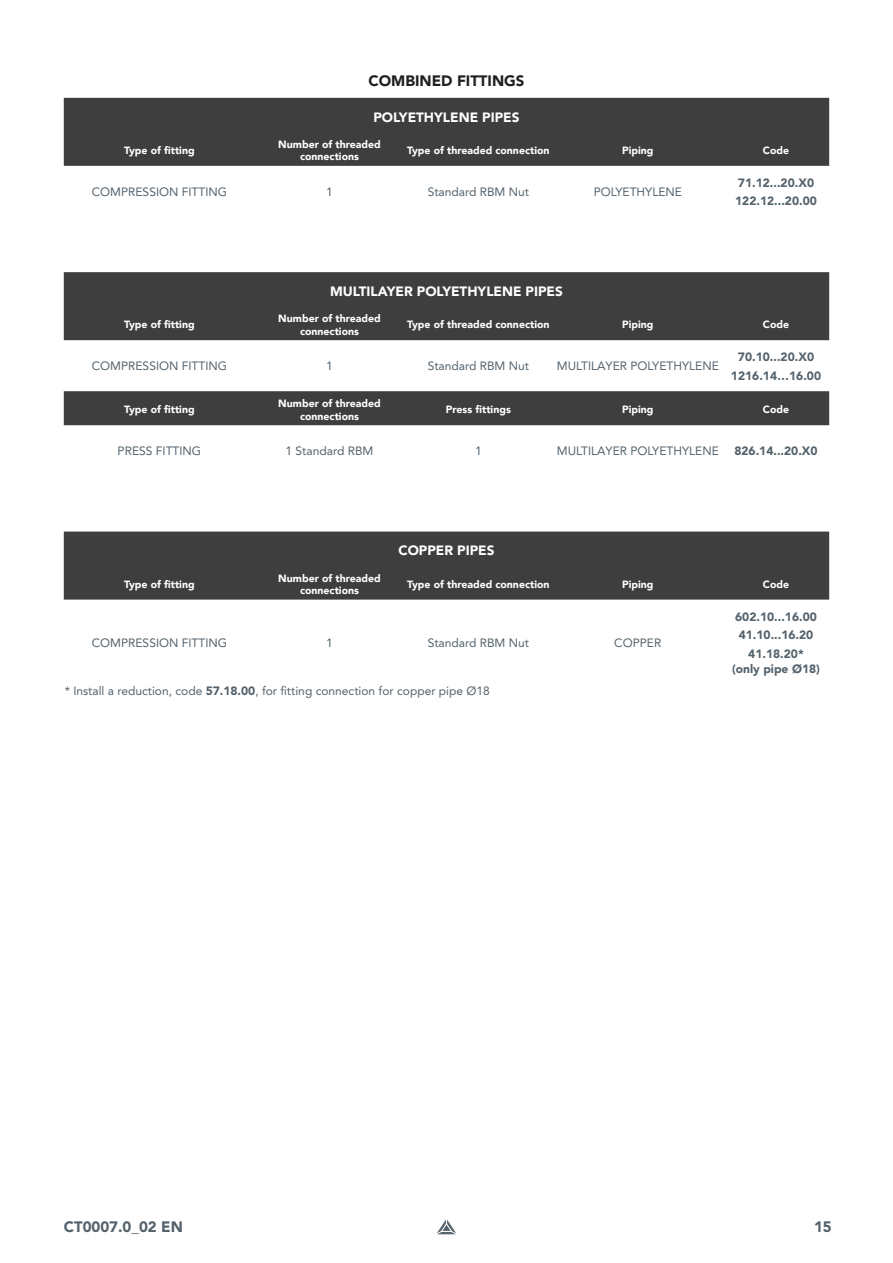
<style>
.page{position:relative;width:893px;height:1263px;background:#fff}
.page>*{position:absolute;margin:0;border:0;box-sizing:border-box;transform-origin:0 0}
.t1{font:900 15px "Avenir LT Pro";color:#231f20}
.t2{font:900 15px "Avenir LT Pro";color:#54626c}
.t3{font:900 13.5px "Avenir";color:#fff}
.t4{font:12px "Avenir LT Pro";color:#54626c}
.t5{font:900 12px/18.6px "Avenir LT Pro";color:#54626c;text-align:center}
.t6{font:900 10.5px/12.6px "Avenir";color:#fff;text-align:center}
.s1{font-weight:900}
</style>
<div class="page">
<svg style="left:437px;top:1219px;width:19px;height:15px"></svg>
<div style="left:64px;top:98px;width:765px;height:68px;background:#3e3e3f"></div>
<svg style="left:64px;top:272px;width:765px;height:153px;fill:#3e3e3f"></svg>
<div style="left:64px;top:531px;width:765px;height:69px;background:#3e3e3f"></div>
<h1 class="t1" style="left:368px;top:72px;width:158px">COMBINED FITTINGS</h1>
<p class="t3" style="left:373px;top:105px;width:148px">POLYETHYLENE PIPES</p>
<p class="t6" style="left:124px;top:144px;width:72px">Type of fitting</p>
<p class="t6" style="left:278px;top:138px;width:104px">Number of threaded connections</p>
<p class="t6" style="left:407px;top:144px;width:144px">Type of threaded connection</p>
<p class="t6" style="left:622px;top:144px;width:33px">Piping</p>
<p class="t6" style="left:763px;top:144px;width:28px">Code</p>
<p class="t4" style="left:92px;top:184px;width:137px">COMPRESSION FITTING</p>
<p class="t4" style="left:326px;top:184px;width:8px">1</p>
<p class="t4" style="left:428px;top:184px;width:103px">Standard RBM Nut</p>
<p class="t4" style="left:594px;top:184px;width:90px">POLYETHYLENE</p>
<p class="t5" style="left:735px;top:173px;width:83px;text-align:left">71.12...20.X0<br>122.12...20.00</p>
<p class="t3" style="left:330px;top:280px;width:234px">MULTILAYER POLYETHYLENE PIPES</p>
<p class="t6" style="left:124px;top:318px;width:72px">Type of fitting</p>
<p class="t6" style="left:278px;top:312px;width:104px">Number of threaded connections</p>
<p class="t6" style="left:407px;top:318px;width:144px">Type of threaded connection</p>
<p class="t6" style="left:622px;top:318px;width:33px">Piping</p>
<p class="t6" style="left:763px;top:318px;width:28px">Code</p>
<p class="t4" style="left:92px;top:359px;width:137px">COMPRESSION FITTING</p>
<p class="t4" style="left:326px;top:359px;width:8px">1</p>
<p class="t4" style="left:428px;top:359px;width:103px">Standard RBM Nut</p>
<p class="t4" style="left:557px;top:359px;width:163px">MULTILAYER POLYETHYLENE</p>
<p class="t5" style="left:731px;top:347px;width:92px">70.10...20.X0<br>1216.14…16.00</p>
<p class="t6" style="left:124px;top:403px;width:72px">Type of fitting</p>
<p class="t6" style="left:278px;top:397px;width:104px">Number of threaded connections</p>
<p class="t6" style="left:446px;top:403px;width:66px">Press fittings</p>
<p class="t6" style="left:622px;top:403px;width:33px">Piping</p>
<p class="t6" style="left:763px;top:403px;width:28px">Code</p>
<p class="t4" style="left:118px;top:444px;width:85px">PRESS FITTING</p>
<p class="t4" style="left:286px;top:444px;width:89px">1 Standard RBM</p>
<p class="t4" style="left:475px;top:444px;width:8px">1</p>
<p class="t4" style="left:557px;top:444px;width:163px">MULTILAYER POLYETHYLENE</p>
<p class="t5" style="left:734px;top:442px;width:85px">826.14...20.X0</p>
<p class="t3" style="left:398px;top:539px;width:97px">COPPER PIPES</p>
<p class="t6" style="left:124px;top:578px;width:72px">Type of fitting</p>
<p class="t6" style="left:278px;top:571px;width:104px">Number of threaded connections</p>
<p class="t6" style="left:407px;top:578px;width:144px">Type of threaded connection</p>
<p class="t6" style="left:622px;top:578px;width:33px">Piping</p>
<p class="t6" style="left:763px;top:578px;width:28px">Code</p>
<p class="t4" style="left:92px;top:635px;width:137px">COMPRESSION FITTING</p>
<p class="t4" style="left:326px;top:635px;width:8px">1</p>
<p class="t4" style="left:428px;top:635px;width:103px">Standard RBM Nut</p>
<p class="t4" style="left:614px;top:635px;width:49px">COPPER</p>
<p class="t4" style="left:65px;top:684px;width:427px">* Install a reduction, code <span class="s1">57.18.00</span>, for fitting connection for copper pipe Ø18</p>
<p class="t5" style="left:735px;top:607px;width:83px">602.10...16.00<br>41.10...16.20<br>41.18.20*</p>
<p class="t5" style="left:732px;top:659px;width:89px">(only pipe Ø18)</p>
<h1 class="t2" style="left:64px;top:1218px;width:121px">CT0007.0_02 EN</h1>
<h1 class="t2" style="left:814px;top:1218px;width:19px">15</h1>
</div>
